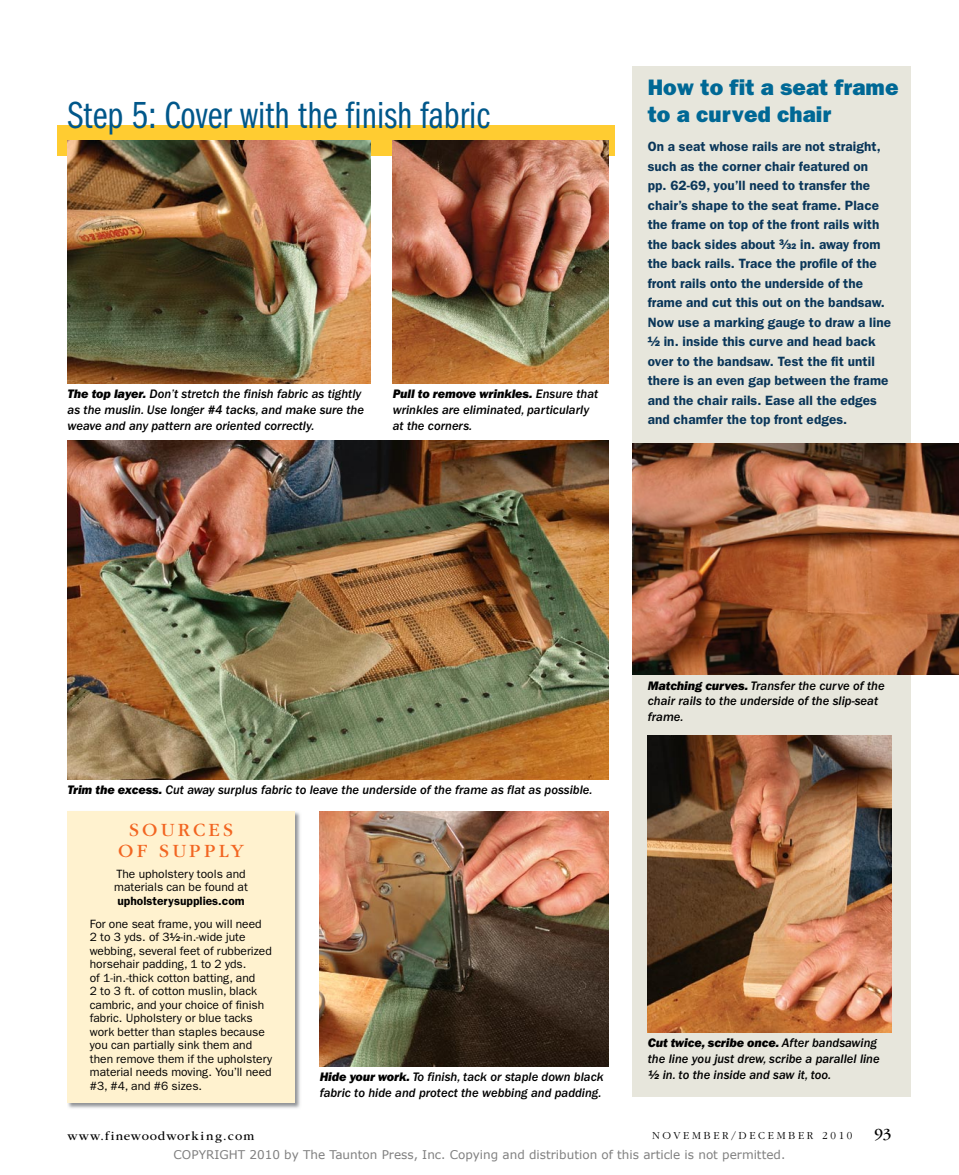
<style>
.page{position:relative;width:959px;height:1175px;background:#fff}
.page>*{position:absolute;margin:0;border:0;box-sizing:border-box;transform-origin:0 0}
.t1{font:39px "ITC Franklin Gothic Std Bk Cp";color:#00578a}
.t2{font:22.5px/27px "ITC Franklin Gothic Std Hvy";letter-spacing:.005em;color:#006895}
.t3{font:19.5px/21px "ITC Garamond Std";letter-spacing:.16em;color:#f26521;text-align:center}
.t4{font:16.05px "ITC Garamond Std";color:#000}
.t5{font:600 13.5px/19.5px "ITC Franklin Gothic Std";letter-spacing:.005em;color:#0a3659}
.t6{font:12.75px/15.8px "ITC Franklin Gothic Std Med It";color:#000}
.t7{font:12.75px "ITC Franklin Gothic Std Hvy It";letter-spacing:-.01em;color:#000}
.t8{font:12.75px "ITC Garamond Std";letter-spacing:.09em;color:#000}
.t9{font:12px/13.5px "ITC Franklin Gothic Std";color:#000}
.t10{font:12px "Verdana";color:#808080}
.t11{font:600 12px "ITC Franklin Gothic Std";color:#000}
.t12{font:300 11.1px "ITC Garamond Std";letter-spacing:.24em;color:#000}
.s1{font-family:"ITC Franklin Gothic Std Hvy It"}
.s2{font-family:"ITC Franklin Gothic Std Med It"}
.s3{font-family:"ITC Franklin Gothic Std Hvy";font-weight:400}
.s4{font-family:"ITC Franklin Gothic Std Hvy";font-weight:400;font-size:8.25px}
.s5{font-weight:500}
.s6{font-family:"ITC Franklin Gothic Std";font-weight:600;font-style:italic}
</style>
<div class="page">
<div style="left:57px;top:126px;width:558px;height:30px;background:#ffcc31"></div>
<div style="left:633px;top:66px;width:277px;height:1030px;background:#e7e6dc"></div>
<img style="left:68px;top:140px;width:303px;height:243px">
<img style="left:633px;top:443px;width:325px;height:232px">
<img style="left:647px;top:735px;width:244px;height:297px">
<img style="left:393px;top:140px;width:216px;height:243px">
<img style="left:68px;top:440px;width:541px;height:339px">
<img style="left:319px;top:811px;width:289px;height:255px">
<img style="left:67px;top:811px;width:233px;height:298px">
<div style="left:68px;top:811px;width:226px;height:291px;background:#fff2cf"></div>
<h1 class="t1" style="left:68px;top:94px;width:424px">Step 5: Cover with the finish fabric</h1>
<p class="t6" style="left:68px;top:386px;width:298px"><span class="s1">The top layer.</span> Don’t stretch the finish fabric as tightly as the muslin. Use longer #4 tacks, and make sure the weave and any pattern are oriented correctly.</p>
<p class="t7" style="left:393px;top:386px;width:207px">Pull to remove wrinkles. <span class="s2">Ensure that</span></p>
<p class="t6" style="left:393px;top:402px;width:198px">wrinkles are eliminated, particularly at the corners.</p>
<h2 class="t2" style="left:647px;top:74px;width:252px">How to fit a seat frame to a curved chair</h2>
<p class="t5" style="left:647px;top:137px;width:245px">On a seat whose rails are not straight, such as the corner chair featured on<br>pp. 62-69, you’ll need to transfer the chair’s shape to the seat frame. Place the frame on top of the front rails with the back sides about <sup>3</sup><span class="s3">⁄</span><span class="s4">32</span> in. away from the back rails. Trace the profile of the front rails onto the underside of the frame and cut this out on the bandsaw.<br>Now use a marking gauge to draw a line <span class="s3">½</span> in. inside this curve and head back over to the bandsaw. Test the fit until there is an even gap between the frame and the chair rails. Ease all the edges and chamfer the top front edges.</p>
<p class="t6" style="left:68px;top:782px;width:526px"><span class="s1">Trim the excess.</span> Cut away surplus fabric to leave the underside of the frame as flat as possible.</p>
<p class="t6" style="left:647px;top:677px;width:238px"><span class="s1">Matching curves.</span> Transfer the curve of the chair rails to the underside of the slip-seat frame.</p>
<h3 class="t3" style="left:118px;top:819px;width:127px">SOURCES<br>OF SUPPLY</h3>
<p class="t9" style="left:114px;top:867px;width:135px">The upholstery tools and materials can be found at</p>
<p class="t11" style="left:117px;top:893px;width:129px">upholsterysupplies.com</p>
<p class="t9" style="left:90px;top:916px;width:184px">For one seat frame, you will need<br>2 to 3 yds. of 3<span class="s5">½</span>-in.-wide jute webbing, several feet of rubberized horsehair padding, 1 to 2 yds.<br>of 1-in.-thick cotton batting, and<br>2 to 3 ft. of cotton muslin, black cambric, and your choice of finish fabric. Upholstery or blue tacks work better than staples because you can partially sink them and then remove them if the upholstery material needs moving. You’ll need #3, #4, and #6 sizes.</p>
<p class="t8" style="left:68px;top:1128px;width:188px">www.finewoodworking.com</p>
<p class="t12" style="left:652px;top:1129px;width:202px">NOVEMBER/DECEMBER 2010</p>
<p class="t4" style="left:874px;top:1125px;width:18px">93</p>
<p class="t10" style="left:174px;top:1146px;width:613px">COPYRIGHT 2010 by The Taunton Press, Inc. Copying and distribution of this article is not permitted.</p>
<p class="t7" style="left:647px;top:1035px;width:231px">Cut twice, scribe once. <span class="s2">After bandsawing</span></p>
<p class="t6" style="left:647px;top:1050px;width:233px">the line you just drew, scribe a parallel line <span class="s6">½</span> in. to the inside and saw it, too.</p>
<p class="t6" style="left:320px;top:1069px;width:285px"><span class="s1">Hide your work.</span> To finish, tack or staple down black fabric to hide and protect the webbing and padding.</p>
</div>
